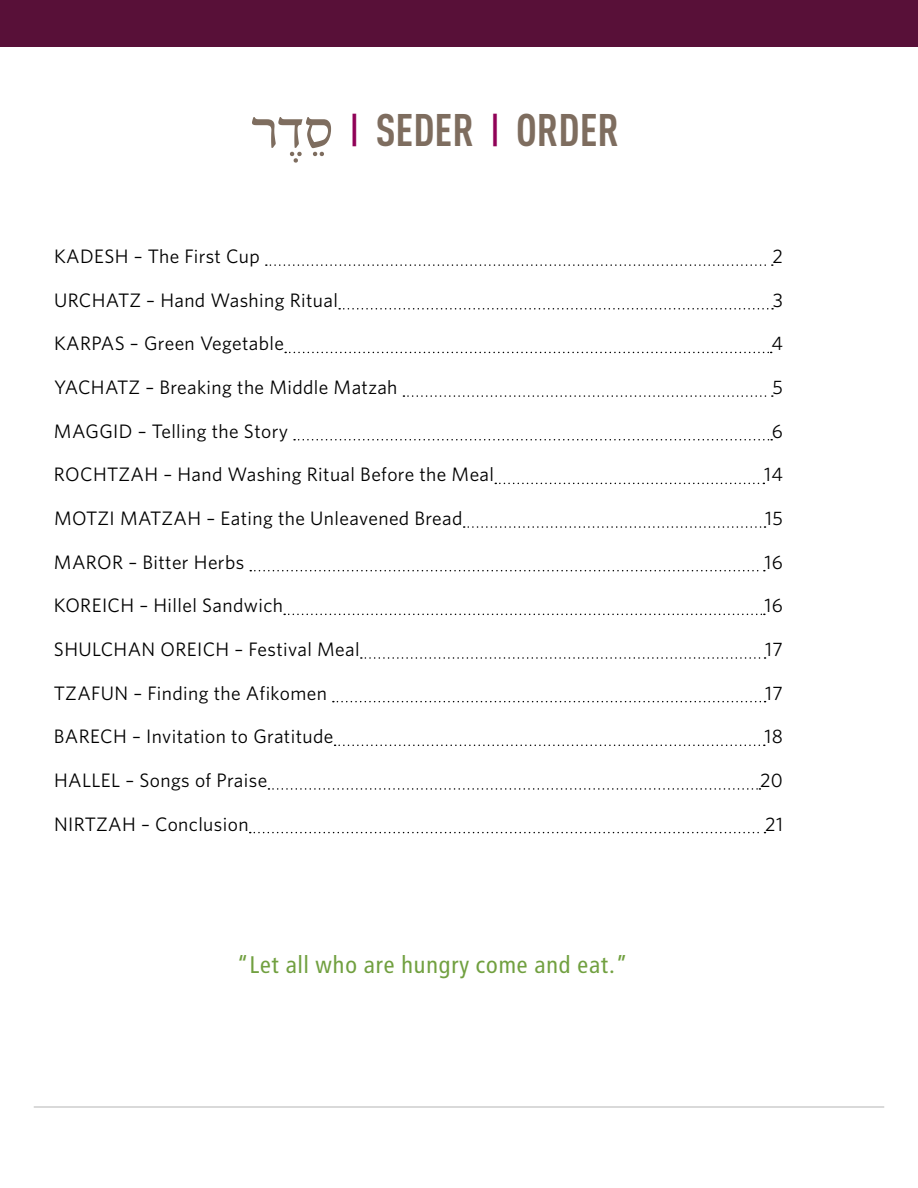
<style>
.page{position:relative;width:918px;height:1188px;background:#fff}
.page>*{position:absolute;margin:0;border:0;box-sizing:border-box;transform-origin:0 0}
.t1{font:54.45px "SBL Hebrew";color:#7e6d5f}
.t2{font:700 45px "DIN Cond";color:#7e6d5f}
.t3{font:24px "Transit Bk Neg OT";color:#71a040}
.t4{font:19.5px "Whitney";letter-spacing:.02em;color:#000}
.s1{font-family:"DIN Alternate";color:#900257}
</style>
<div class="page">
<hr style="left:34px;top:1107px;width:850px;height:1px;background:#b5b4b4">
<div style="left:0;top:0;width:918px;height:46px;background:#581038"></div>
<svg style="left:266px;top:264px;width:507px;height:2px"></svg>
<svg style="left:339px;top:308px;width:434px;height:2px"></svg>
<svg style="left:285px;top:352px;width:487px;height:1px"></svg>
<svg style="left:403px;top:395px;width:370px;height:2px"></svg>
<svg style="left:294px;top:439px;width:478px;height:1px"></svg>
<svg style="left:495px;top:483px;width:269px;height:1px"></svg>
<svg style="left:464px;top:526px;width:302px;height:2px"></svg>
<svg style="left:250px;top:570px;width:515px;height:1px"></svg>
<svg style="left:284px;top:614px;width:481px;height:1px"></svg>
<svg style="left:361px;top:657px;width:405px;height:2px"></svg>
<svg style="left:333px;top:701px;width:433px;height:1px"></svg>
<svg style="left:335px;top:745px;width:430px;height:1px"></svg>
<svg style="left:268px;top:788px;width:492px;height:2px"></svg>
<svg style="left:250px;top:832px;width:516px;height:1px"></svg>
<h1 class="t1" style="left:251px;top:94px;width:84px">רדֶסֵ</h1>
<h2 class="t2" style="left:350px;top:103px;width:271px"><span class="s1">|</span> SEDER <span class="s1">|</span> ORDER</h2>
<p class="t4" style="left:54px;top:243px;width:207px">KADESH – The First Cup</p>
<p class="t4" style="left:773px;top:243px;width:12px">2</p>
<p class="t4" style="left:54px;top:287px;width:286px">URCHATZ – Hand Washing Ritual</p>
<p class="t4" style="left:773px;top:287px;width:12px">3</p>
<p class="t4" style="left:54px;top:331px;width:232px">KARPAS – Green Vegetable</p>
<p class="t4" style="left:771px;top:331px;width:13px">4</p>
<p class="t4" style="left:54px;top:374px;width:345px">YACHATZ – Breaking the Middle Matzah</p>
<p class="t4" style="left:773px;top:374px;width:12px">5</p>
<p class="t4" style="left:54px;top:418px;width:236px">MAGGID – Telling the Story</p>
<p class="t4" style="left:772px;top:418px;width:13px">6</p>
<p class="t4" style="left:54px;top:462px;width:442px">ROCHTZAH – Hand Washing Ritual Before the Meal</p>
<p class="t4" style="left:764px;top:462px;width:20px">14</p>
<p class="t4" style="left:54px;top:505px;width:410px">MOTZI MATZAH – Eating the Unleavened Bread</p>
<p class="t4" style="left:765px;top:505px;width:19px">15</p>
<p class="t4" style="left:54px;top:549px;width:192px">MAROR – Bitter Herbs</p>
<p class="t4" style="left:765px;top:549px;width:20px">16</p>
<p class="t4" style="left:54px;top:593px;width:231px">KOREICH – Hillel Sandwich</p>
<p class="t4" style="left:765px;top:593px;width:20px">16</p>
<p class="t4" style="left:54px;top:636px;width:307px">SHULCHAN OREICH – Festival Meal</p>
<p class="t4" style="left:765px;top:636px;width:19px">17</p>
<p class="t4" style="left:54px;top:680px;width:274px">TZAFUN – Finding the Afikomen</p>
<p class="t4" style="left:765px;top:680px;width:19px">17</p>
<p class="t4" style="left:54px;top:724px;width:281px">BARECH – Invitation to Gratitude</p>
<p class="t4" style="left:765px;top:724px;width:20px">18</p>
<p class="t4" style="left:54px;top:767px;width:215px">HALLEL – Songs of Praise</p>
<p class="t4" style="left:760px;top:767px;width:24px">20</p>
<p class="t4" style="left:54px;top:811px;width:196px">NIRTZAH – Conclusion</p>
<p class="t4" style="left:765px;top:811px;width:19px">21</p>
<p class="t3" style="left:237px;top:951px;width:394px">“Let all who are hungry come and eat.”</p>
</div>
